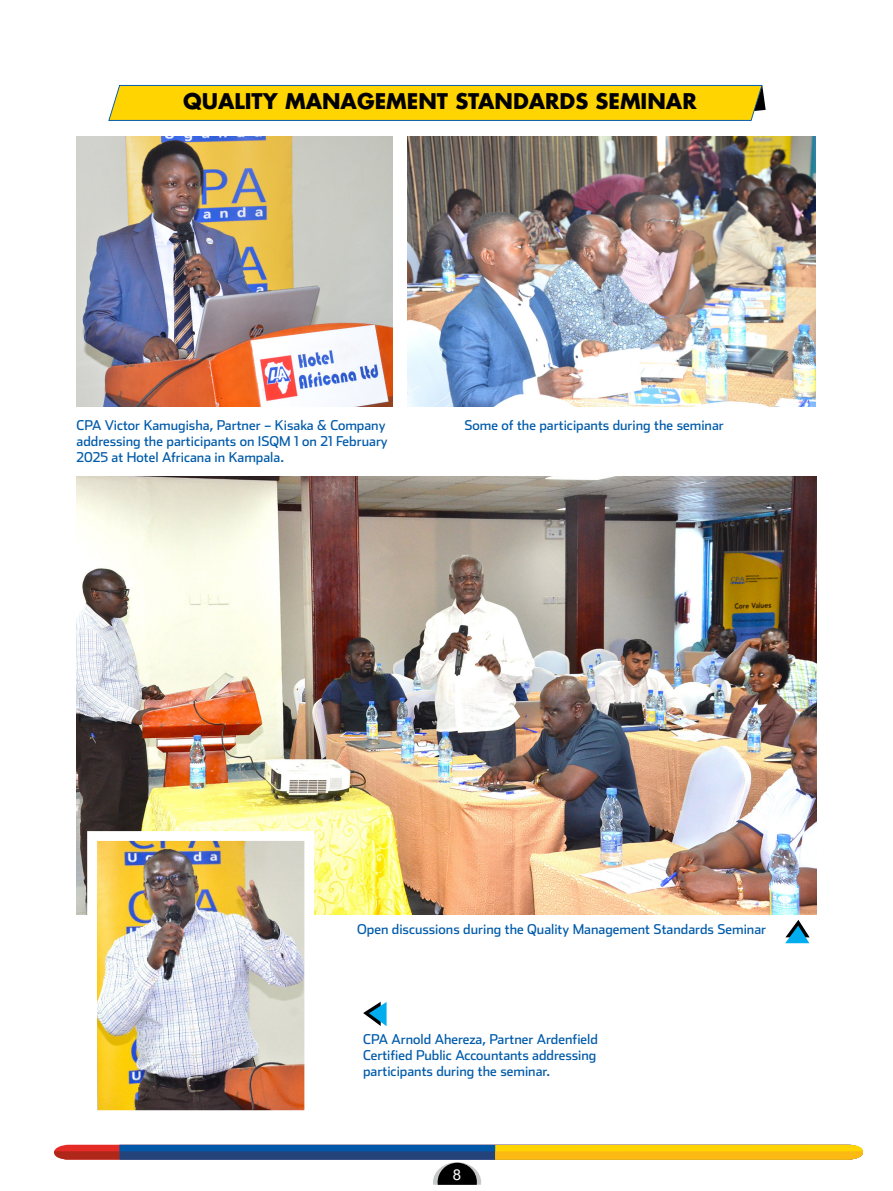
<style>
.page{position:relative;width:893px;height:1191px;background:#fff}
.page>*{position:absolute;margin:0;border:0;box-sizing:border-box;transform-origin:0 0}
.t1{font:700 21px "Futura Std";color:#000}
.t2{font:15px "Arial";color:#fff}
.t3{font:13.5px/16.2px "Stainless";color:#005baa;text-align:justify}
</style>
<div class="page">
<svg style="left:54px;top:1144px;width:809px;height:41px"></svg>
<img style="left:77px;top:476px;width:739px;height:438px">
<svg style="left:108px;top:85px;width:658px;height:36px;background:#efcc0e"></svg>
<img style="left:77px;top:136px;width:315px;height:270px">
<img style="left:407px;top:136px;width:408px;height:270px">
<img style="left:98px;top:842px;width:205px;height:267px">
<div style="left:87px;top:831px;width:227px;height:289px;border:10px solid #fff"></div>
<svg style="left:363px;top:1001px;width:24px;height:25px"></svg>
<svg style="left:785px;top:920px;width:25px;height:23px"></svg>
<h1 class="t1" style="left:183px;top:87px;width:515px">QUALITY MANAGEMENT STANDARDS SEMINAR</h1>
<p class="t3" style="left:77px;top:416px;width:313px;text-align:left">CPA Victor Kamugisha, Partner – Kisaka &amp; Company addressing the participants on ISQM 1 on 21 February<br>2025 at Hotel Africana in Kampala.</p>
<p class="t3" style="left:464px;top:416px;width:261px">Some of the participants during the seminar</p>
<p class="t3" style="left:357px;top:921px;width:411px">Open discussions during the Quality Management Standards Seminar</p>
<p class="t3" style="left:363px;top:1030px;width:236px">CPA Arnold Ahereza, Partner Ardenfield Certified Public Accountants addressing participants during the seminar.</p>
<p class="t2" style="left:453px;top:1164px;width:10px">8</p>
</div>
